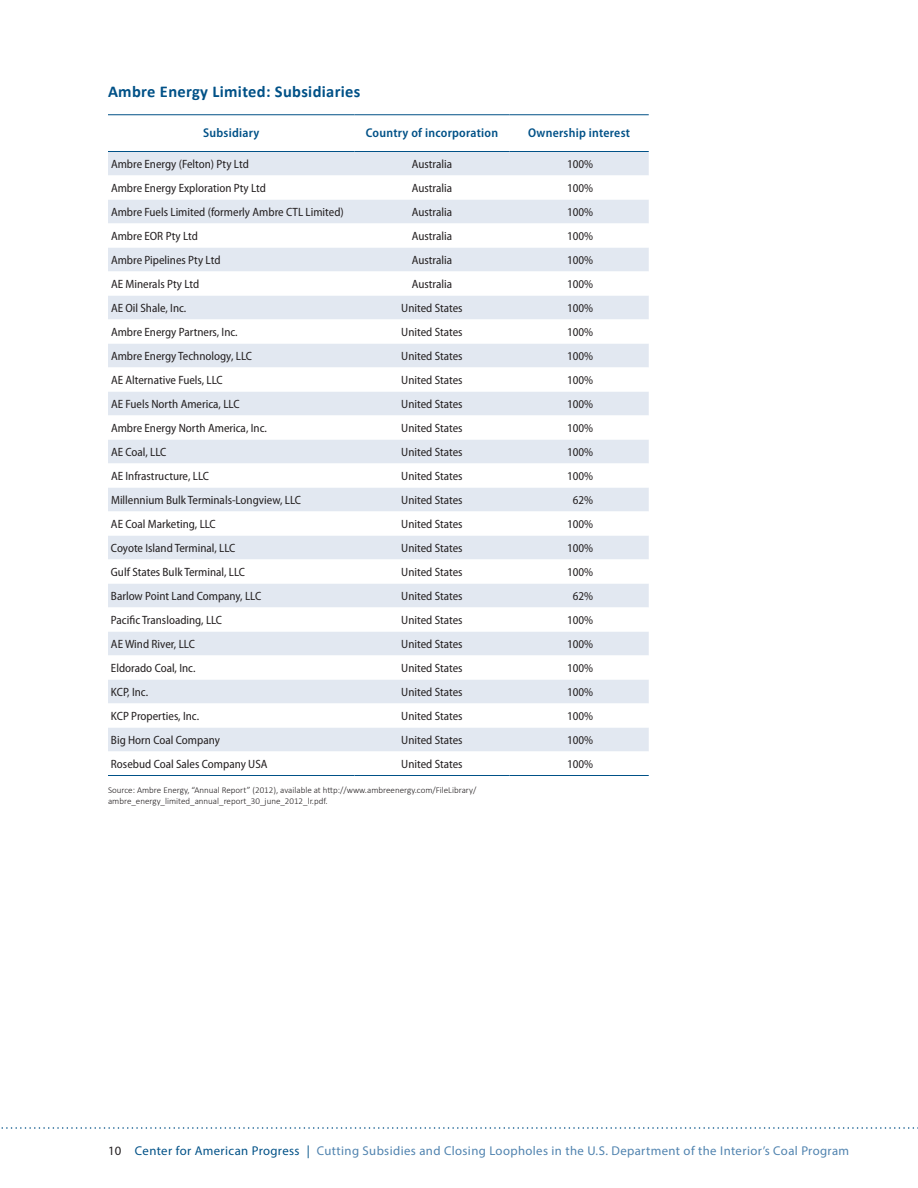
<style>
.page{position:relative;width:918px;height:1188px;background:#fff}
.page>*{position:absolute;margin:0;border:0;box-sizing:border-box;transform-origin:0 0}
.t1{font:700 16.5px "Calibri";letter-spacing:.02em;color:#005187}
.t2{font:12.75px "Myriad Pro";letter-spacing:.03em;color:#5083af}
.t3{font:600 semi-condensed 12.75px "Myriad Pro";letter-spacing:.02em;color:#005187}
.t4{font:semi-condensed 12px "Myriad Pro";color:#231f20}
.t5{font:300 9px/10.8px "Calibri";color:#231f20}
.s1{color:#231f20}
.s2{color:#005187}
</style>
<div class="page">
<svg style="left:1px;top:1127px;width:917px;height:2px"></svg>
<div style="left:108px;top:152px;width:541px;height:23px;background:#e2e8f1"></div>
<svg style="left:108px;top:200px;width:541px;height:551px;fill:#e9edf4"></svg>
<hr style="left:108px;top:151px;width:247px;height:1px;background:#005187">
<hr style="left:355px;top:151px;width:154px;height:1px;background:#005187">
<hr style="left:509px;top:151px;width:140px;height:1px;background:#005187">
<hr style="left:108px;top:114px;width:247px;height:1px;background:#005187">
<hr style="left:355px;top:114px;width:154px;height:1px;background:#005187">
<hr style="left:509px;top:114px;width:140px;height:1px;background:#005187">
<hr style="left:108px;top:775px;width:247px;height:1px;background:#005187">
<hr style="left:355px;top:775px;width:154px;height:1px;background:#005187">
<hr style="left:509px;top:775px;width:140px;height:1px;background:#005187">
<h1 class="t1" style="left:108px;top:81px;width:254px">Ambre Energy Limited: Subsidiaries</h1>
<p class="t3" style="left:203px;top:126px;width:58px">Subsidiary</p>
<p class="t3" style="left:366px;top:126px;width:134px">Country of incorporation</p>
<p class="t3" style="left:528px;top:126px;width:103px">Ownership interest</p>
<p class="t4" style="left:111px;top:157px;width:139px">Ambre Energy (Felton) Pty Ltd</p>
<p class="t4" style="left:412px;top:157px;width:42px">Australia</p>
<p class="t4" style="left:567px;top:157px;width:28px">100%</p>
<p class="t4" style="left:111px;top:181px;width:157px">Ambre Energy Exploration Pty Ltd</p>
<p class="t4" style="left:412px;top:181px;width:42px">Australia</p>
<p class="t4" style="left:567px;top:181px;width:28px">100%</p>
<p class="t4" style="left:111px;top:205px;width:234px">Ambre Fuels Limited (formerly Ambre CTL Limited)</p>
<p class="t4" style="left:412px;top:205px;width:42px">Australia</p>
<p class="t4" style="left:567px;top:205px;width:28px">100%</p>
<p class="t4" style="left:111px;top:229px;width:88px">Ambre EOR Pty Ltd</p>
<p class="t4" style="left:412px;top:229px;width:42px">Australia</p>
<p class="t4" style="left:567px;top:229px;width:28px">100%</p>
<p class="t4" style="left:111px;top:253px;width:111px">Ambre Pipelines Pty Ltd</p>
<p class="t4" style="left:412px;top:253px;width:42px">Australia</p>
<p class="t4" style="left:567px;top:253px;width:28px">100%</p>
<p class="t4" style="left:111px;top:277px;width:90px">AE Minerals Pty Ltd</p>
<p class="t4" style="left:412px;top:277px;width:42px">Australia</p>
<p class="t4" style="left:567px;top:277px;width:28px">100%</p>
<p class="t4" style="left:111px;top:301px;width:77px">AE Oil Shale, Inc.</p>
<p class="t4" style="left:401px;top:301px;width:63px">United States</p>
<p class="t4" style="left:567px;top:301px;width:28px">100%</p>
<p class="t4" style="left:111px;top:325px;width:128px">Ambre Energy Partners, Inc.</p>
<p class="t4" style="left:401px;top:325px;width:63px">United States</p>
<p class="t4" style="left:567px;top:325px;width:28px">100%</p>
<p class="t4" style="left:111px;top:349px;width:142px">Ambre Energy Technology, LLC</p>
<p class="t4" style="left:401px;top:349px;width:63px">United States</p>
<p class="t4" style="left:567px;top:349px;width:28px">100%</p>
<p class="t4" style="left:111px;top:373px;width:113px">AE Alternative Fuels, LLC</p>
<p class="t4" style="left:401px;top:373px;width:63px">United States</p>
<p class="t4" style="left:567px;top:373px;width:28px">100%</p>
<p class="t4" style="left:111px;top:397px;width:130px">AE Fuels North America, LLC</p>
<p class="t4" style="left:401px;top:397px;width:63px">United States</p>
<p class="t4" style="left:567px;top:397px;width:28px">100%</p>
<p class="t4" style="left:111px;top:421px;width:157px">Ambre Energy North America, Inc.</p>
<p class="t4" style="left:401px;top:421px;width:63px">United States</p>
<p class="t4" style="left:567px;top:421px;width:28px">100%</p>
<p class="t4" style="left:111px;top:445px;width:57px">AE Coal, LLC</p>
<p class="t4" style="left:401px;top:445px;width:63px">United States</p>
<p class="t4" style="left:567px;top:445px;width:28px">100%</p>
<p class="t4" style="left:111px;top:469px;width:99px">AE Infrastructure, LLC</p>
<p class="t4" style="left:401px;top:469px;width:63px">United States</p>
<p class="t4" style="left:567px;top:469px;width:28px">100%</p>
<p class="t4" style="left:111px;top:493px;width:192px">Millennium Bulk Terminals-Longview, LLC</p>
<p class="t4" style="left:401px;top:493px;width:63px">United States</p>
<p class="t4" style="left:573px;top:493px;width:22px">62%</p>
<p class="t4" style="left:111px;top:517px;width:106px">AE Coal Marketing, LLC</p>
<p class="t4" style="left:401px;top:517px;width:63px">United States</p>
<p class="t4" style="left:567px;top:517px;width:28px">100%</p>
<p class="t4" style="left:111px;top:541px;width:126px">Coyote Island Terminal, LLC</p>
<p class="t4" style="left:401px;top:541px;width:63px">United States</p>
<p class="t4" style="left:567px;top:541px;width:28px">100%</p>
<p class="t4" style="left:111px;top:565px;width:136px">Gulf States Bulk Terminal, LLC</p>
<p class="t4" style="left:401px;top:565px;width:63px">United States</p>
<p class="t4" style="left:567px;top:565px;width:28px">100%</p>
<p class="t4" style="left:111px;top:589px;width:152px">Barlow Point Land Company, LLC</p>
<p class="t4" style="left:401px;top:589px;width:63px">United States</p>
<p class="t4" style="left:573px;top:589px;width:22px">62%</p>
<p class="t4" style="left:111px;top:613px;width:113px">Pacific Transloading, LLC</p>
<p class="t4" style="left:401px;top:613px;width:63px">United States</p>
<p class="t4" style="left:567px;top:613px;width:28px">100%</p>
<p class="t4" style="left:111px;top:637px;width:85px">AE Wind River, LLC</p>
<p class="t4" style="left:401px;top:637px;width:63px">United States</p>
<p class="t4" style="left:567px;top:637px;width:28px">100%</p>
<p class="t4" style="left:111px;top:661px;width:86px">Eldorado Coal, Inc.</p>
<p class="t4" style="left:401px;top:661px;width:63px">United States</p>
<p class="t4" style="left:567px;top:661px;width:28px">100%</p>
<p class="t4" style="left:111px;top:685px;width:39px">KCP, Inc.</p>
<p class="t4" style="left:401px;top:685px;width:63px">United States</p>
<p class="t4" style="left:567px;top:685px;width:28px">100%</p>
<p class="t4" style="left:111px;top:709px;width:90px">KCP Properties, Inc.</p>
<p class="t4" style="left:401px;top:709px;width:63px">United States</p>
<p class="t4" style="left:567px;top:709px;width:28px">100%</p>
<p class="t4" style="left:111px;top:733px;width:110px">Big Horn Coal Company</p>
<p class="t4" style="left:401px;top:733px;width:63px">United States</p>
<p class="t4" style="left:567px;top:733px;width:28px">100%</p>
<p class="t4" style="left:111px;top:757px;width:158px">Rosebud Coal Sales Company USA</p>
<p class="t4" style="left:401px;top:757px;width:63px">United States</p>
<p class="t4" style="left:567px;top:757px;width:28px">100%</p>
<p class="t5" style="left:108px;top:784px;width:370px">Source: Ambre Energy, “Annual Report” (2012), available at http://www.ambreenergy.com/FileLibrary/ ambre_energy_limited_annual_report_30_june_2012_lr.pdf.</p>
<p class="t2" style="left:108px;top:1143px;width:743px"><span class="s1">10</span> <span class="s2">Center for American Progress |</span> Cutting Subsidies and Closing Loopholes in the U.S. Department of the Interior’s Coal Program</p>
</div>
